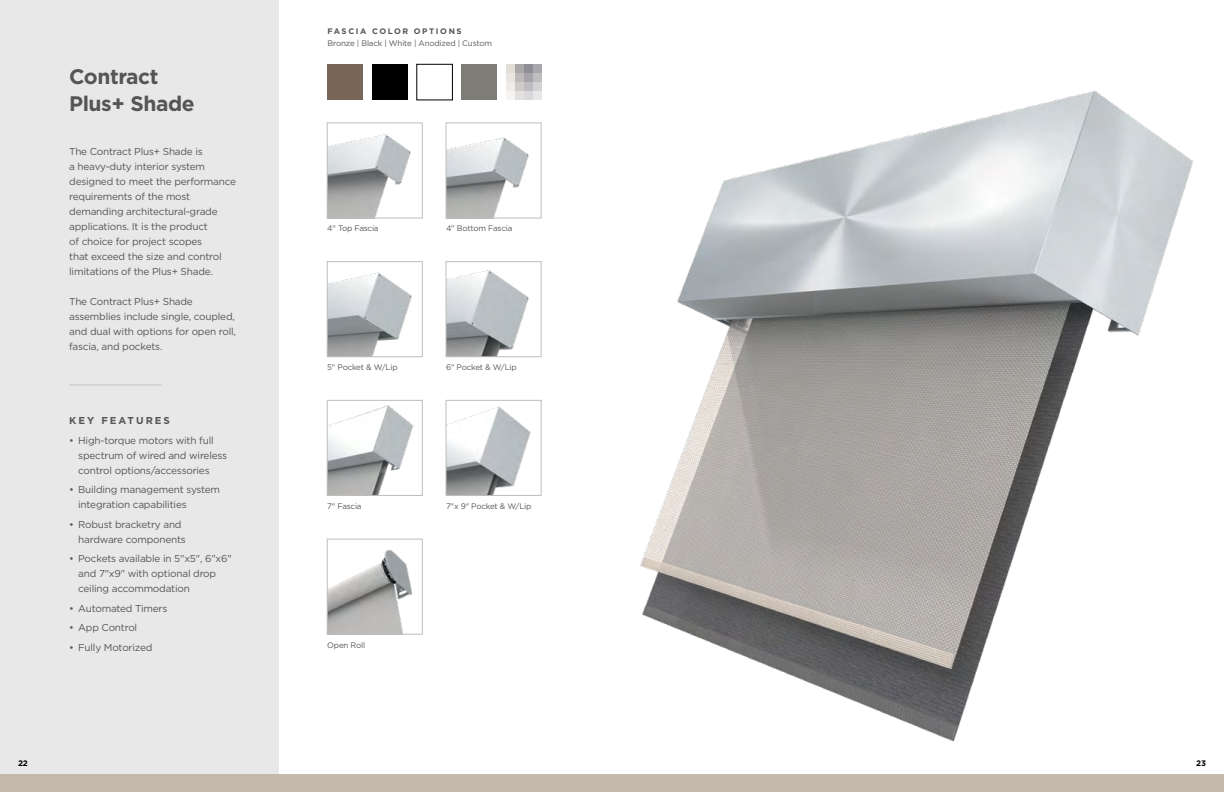
<style>
.page{position:relative;width:1224px;height:792px;background:#fff}
.page>*{position:absolute;margin:0;border:0;box-sizing:border-box;transform-origin:0 0}
.t1{font:700 21px/27px "Gotham";letter-spacing:-.02em;color:#555}
.t2{font:10px/15px "Gotham";letter-spacing:-.02em;color:#555}
.t3{font:700 10px "Gotham";letter-spacing:.2em;color:#555}
.t4{font:8px "Gotham";letter-spacing:-.02em;color:#555}
.t5{font:700 8px "Gotham";letter-spacing:.2em;color:#555}
.t6{font:700 8px "Gotham";color:#000}
</style>
<div class="page">
<img style="left:640px;top:90px;width:553px;height:652px">
<div style="left:0;top:0;width:279px;height:792px;background:#e9e8e8"></div>
<div style="left:0;top:774px;width:1224px;height:18px;background:#c5b9ab"></div>
<hr style="left:69px;top:384px;width:92px;height:1px;background:#786758">
<div style="left:461px;top:64px;width:36px;height:36px;background:#7d7d75"></div>
<div style="left:417px;top:64px;width:36px;height:36px;border:1px solid #000"></div>
<div style="left:372px;top:64px;width:36px;height:36px;background:#000"></div>
<div style="left:328px;top:64px;width:35px;height:36px;background:#786758"></div>
<svg style="left:506px;top:64px;width:36px;height:36px"></svg>
<div style="left:533px;top:92px;width:9px;height:8px;background:#e6e7e8"></div>
<div style="left:533px;top:83px;width:9px;height:8px;background:#d1d3d4"></div>
<div style="left:533px;top:73px;width:9px;height:9px;background:#bcbec0"></div>
<div style="left:533px;top:64px;width:9px;height:8px;background:#a7a9ac"></div>
<div style="left:506px;top:92px;width:8px;height:8px;background:#f6f4f1"></div>
<div style="left:506px;top:83px;width:8px;height:8px;background:#f0ece9"></div>
<div style="left:506px;top:73px;width:8px;height:9px;background:#eae5e0"></div>
<div style="left:506px;top:64px;width:8px;height:8px;background:#e4ded8"></div>
<div style="left:524px;top:92px;width:8px;height:8px;background:#dad8db"></div>
<div style="left:524px;top:83px;width:8px;height:8px;background:#bebcc1"></div>
<div style="left:524px;top:73px;width:8px;height:9px;background:#a5a4aa"></div>
<div style="left:524px;top:64px;width:8px;height:8px;background:#8e8d95"></div>
<div style="left:515px;top:92px;width:8px;height:8px;background:#e3e1e0"></div>
<div style="left:515px;top:83px;width:8px;height:8px;background:#cecccb"></div>
<div style="left:515px;top:73px;width:8px;height:9px;background:#bcb9b8"></div>
<div style="left:515px;top:64px;width:8px;height:8px;background:#aaa7a7"></div>
<img style="left:329px;top:134px;width:82px;height:83px">
<div style="left:327px;top:122px;width:96px;height:97px;border:1px solid #bcbec0"></div>
<img style="left:448px;top:137px;width:81px;height:80px">
<div style="left:446px;top:122px;width:96px;height:97px;border:1px solid #bcbec0"></div>
<img style="left:329px;top:405px;width:85px;height:89px">
<div style="left:327px;top:400px;width:96px;height:96px;border:1px solid #bcbec0"></div>
<img style="left:329px;top:272px;width:83px;height:83px">
<div style="left:327px;top:261px;width:96px;height:96px;border:1px solid #bcbec0"></div>
<img style="left:448px;top:270px;width:81px;height:85px">
<div style="left:446px;top:261px;width:96px;height:96px;border:1px solid #bcbec0"></div>
<img style="left:448px;top:406px;width:83px;height:88px">
<div style="left:446px;top:400px;width:96px;height:96px;border:1px solid #bcbec0"></div>
<img style="left:329px;top:550px;width:83px;height:83px">
<div style="left:327px;top:539px;width:96px;height:96px;border:1px solid #bcbec0"></div>
<h1 class="t1" style="left:69px;top:63px;width:127px">Contract<br>Plus+ Shade</h1>
<p class="t2" style="left:69px;top:144px;width:168px">The Contract Plus+ Shade is<br>a heavy-duty interior system designed to meet the performance requirements of the most demanding architectural-grade applications. It is the product<br>of choice for project scopes<br>that exceed the size and control limitations of the Plus+ Shade.</p>
<p class="t2" style="left:69px;top:294px;width:168px">The Contract Plus+ Shade assemblies include single, coupled, and dual with options for open roll, fascia, and pockets.</p>
<p class="t3" style="left:69px;top:414px;width:102px">KEY FEATURES</p>
<p class="t2" style="left:78px;top:432px;width:150px;text-indent:-9px">• High-torque motors with full spectrum of wired and wireless control options/accessories</p>
<p class="t2" style="left:78px;top:482px;width:143px;text-indent:-9px">• Building management system integration capabilities</p>
<p class="t2" style="left:78px;top:516px;width:109px;text-indent:-9px">• Robust bracketry and hardware components</p>
<p class="t2" style="left:78px;top:551px;width:155px;text-indent:-9px">• Pockets available in 5"x5", 6"x6" and 7"x9" with optional drop ceiling accommodation</p>
<p class="t2" style="left:69px;top:600px;width:100px">• Automated Timers</p>
<p class="t2" style="left:69px;top:620px;width:70px">• App Control</p>
<p class="t2" style="left:69px;top:639px;width:85px">• Fully Motorized</p>
<p class="t5" style="left:328px;top:25px;width:136px">FASCIA COLOR OPTIONS</p>
<p class="t4" style="left:328px;top:38px;width:166px">Bronze | Black | White | Anodized | Custom</p>
<p class="t4" style="left:327px;top:223px;width:53px">4" Top Fascia</p>
<p class="t4" style="left:446px;top:223px;width:68px">4" Bottom Fascia</p>
<p class="t4" style="left:327px;top:362px;width:72px">5" Pocket &amp; W/Lip</p>
<p class="t4" style="left:446px;top:362px;width:72px">6" Pocket &amp; W/Lip</p>
<p class="t4" style="left:327px;top:501px;width:36px">7" Fascia</p>
<p class="t4" style="left:327px;top:640px;width:39px">Open Roll</p>
<p class="t4" style="left:446px;top:501px;width:87px">7"x 9" Pocket &amp; W/Lip</p>
<p class="t6" style="left:18px;top:758px;width:11px">22</p>
<p class="t6" style="left:1196px;top:758px;width:11px">23</p>
</div>
